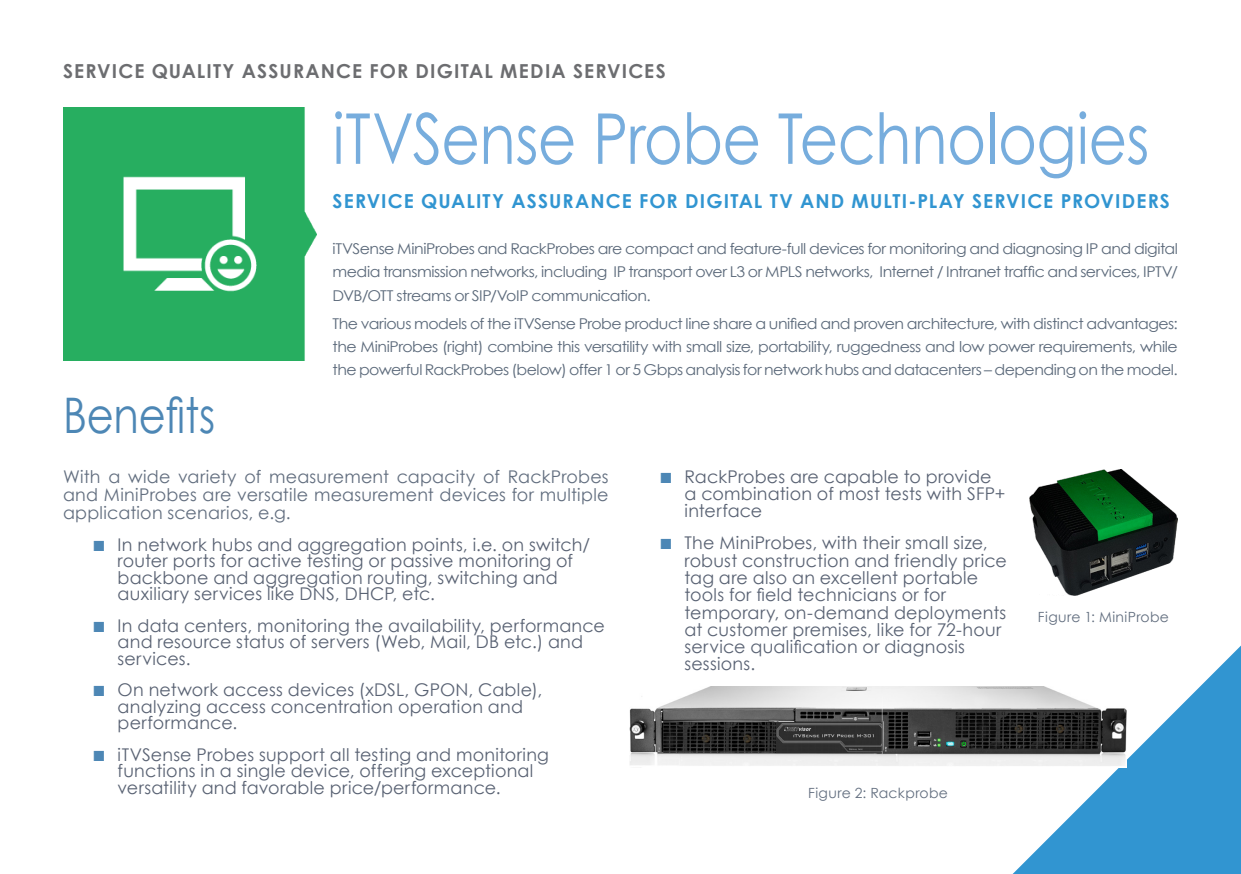
<style>
.page{position:relative;width:1241px;height:874px;background:#fff}
.page>*{position:absolute;margin:0;border:0;box-sizing:border-box;transform-origin:0 0}
.F1_alcím{font:70px "Century Gothic";letter-spacing:-.01em;color:#77addd;scale:.85 1}
.F1_alcím-2{font:49px "Century Gothic";letter-spacing:-.005em;color:#4d87b5;scale:.85 1}
.F1_alcím-3{font:700 19.25px "Century Gothic";letter-spacing:.055em;color:#3195d1}
.t1{font:700 19.25px "Century Gothic";letter-spacing:.055em;color:#6c6d70}
.t2{font:17.5px/17.3px "Century Gothic";letter-spacing:.01em;color:#596273}
.Normál{font:17.5px/18.2px "Century Gothic";letter-spacing:.015em;color:#626e7f;text-align:justify}
.lead{font:14.88px/23.3px "Century Gothic";letter-spacing:-.03em;color:#5b697a;text-align:justify;scale:1.06 1}
.Abra_alairas{font:14px "Century Gothic";letter-spacing:.025em;color:#626e7f}
</style>
<div class="page">
<img style="left:63px;top:107px;width:253px;height:253px">
<svg style="left:1013px;top:646px;width:227px;height:227px;fill:#3195d1"></svg>
<img style="left:630px;top:685px;width:496px;height:82px">
<img style="left:1029px;top:469px;width:148px;height:126px">
<p class="t1" style="left:63px;top:56px;width:604px">SERVICE QUALITY ASSURANCE FOR DIGITAL MEDIA SERVICES</p>
<p class="F1_alcím" style="left:332px;top:89px;width:962px">iTVSense Probe Technologies</p>
<p class="F1_alcím-2" style="left:63px;top:381px;width:181px">Benefits</p>
<p class="F1_alcím-3" style="left:332px;top:186px;width:838px">SERVICE QUALITY ASSURANCE FOR DIGITAL TV AND MULTI-PLAY SERVICE PROVIDERS</p>
<p class="lead" style="left:332px;top:236px;width:799px">iTVSense MiniProbes and RackProbes are compact and feature-full devices for monitoring and diagnosing IP and digital media transmission networks, including IP transport over L3 or MPLS networks, Internet / Intranet traffic and services, IPTV/ DVB/OTT streams or SIP/VoIP communication.</p>
<p class="lead" style="left:332px;top:311px;width:798px">The various models of the iTVSense Probe product line share a unified and proven architecture, with distinct advantages: the MiniProbes (right) combine this versatility with small size, portability, ruggedness and low power requirements, while the powerful RackProbes (below) offer 1 or 5 Gbps analysis for network hubs and datacenters – depending on the model.</p>
<p class="Normál" style="left:63px;top:466px;width:547px">With a wide variety of measurement capacity of RackProbes and MiniProbes are versatile measurement devices for multiple application scenarios, e.g.</p>
<p class="t2" style="left:118px;top:535px;width:474px;line-height:16.4px">In network hubs and aggregation points, i.e. on switch/ router ports for active testing or passive monitoring of backbone and aggregation routing, switching and auxiliary services like DNS, DHCP, etc.</p>
<p class="t2" style="left:118px;top:616px;width:489px;line-height:16.4px">In data centers, monitoring the availability, performance and resource status of servers (Web, Mail, DB etc.) and services.</p>
<p class="t2" style="left:118px;top:681px;width:426px;line-height:16.4px">On network access devices (xDSL, GPON, Cable), analyzing access concentration operation and performance.</p>
<p class="t2" style="left:118px;top:745px;width:433px;line-height:16.4px">iTVSense Probes support all testing and monitoring functions in a single device, offering exceptional versatility and favorable price/performance.</p>
<p class="t2" style="left:684px;top:467px;width:322px">RackProbes are capable to provide a combination of most tests with SFP+ interface</p>
<p class="t2" style="left:684px;top:534px;width:324px">The MiniProbes, with their small size, robust construction and friendly price tag are also an excellent portable tools for field technicians or for temporary, on-demand deployments at customer premises, like for 72-hour service qualification or diagnosis sessions.</p>
<p class="Abra_alairas" style="left:1037px;top:607px;width:132px">Figure 1: MiniProbe</p>
<p class="Abra_alairas" style="left:808px;top:782px;width:141px">Figure 2: Rackprobe</p>
</div>
